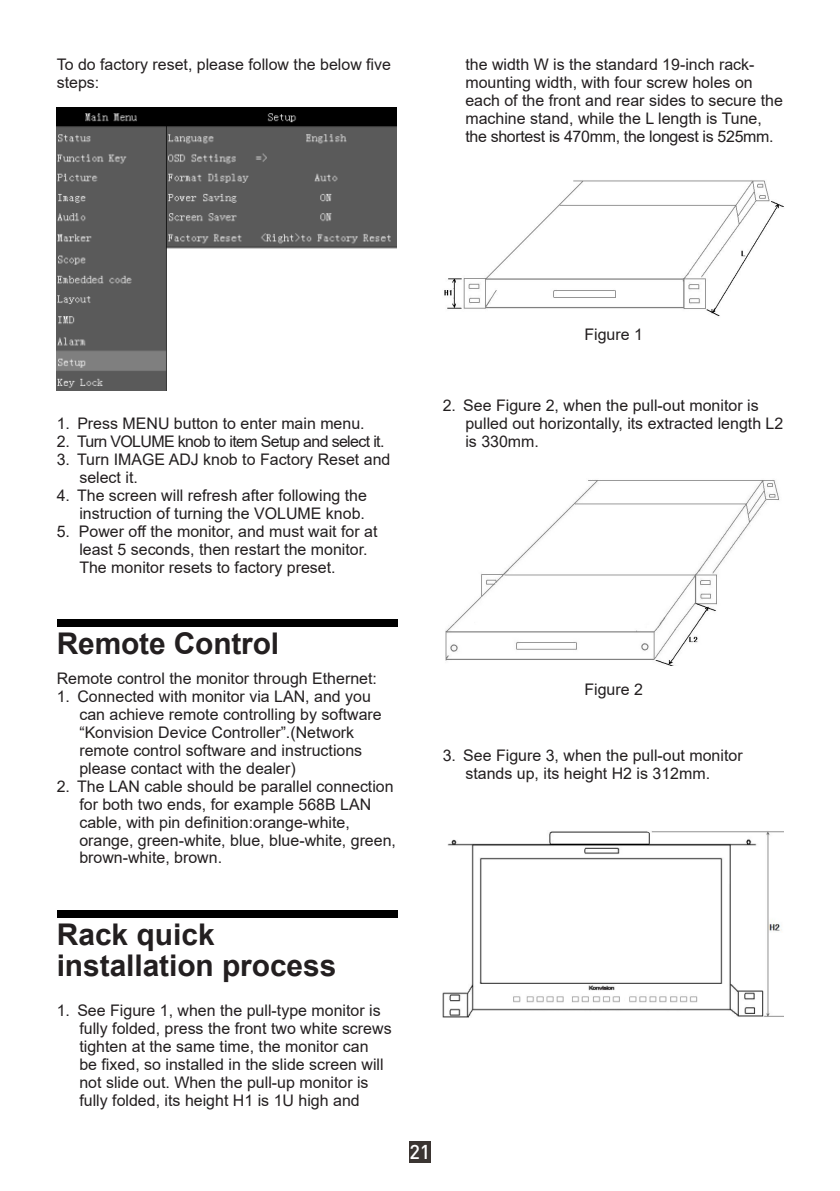
<style>
.page{position:relative;width:840px;height:1191px;background:#fff}
.page>*{position:absolute;margin:0;border:0;box-sizing:border-box;transform-origin:0 0}
.章{font:700 29.8px/31.8px "Arial";letter-spacing:-.005em;color:#231f20}
.t1{font:500 19.8px "DIN Pro";color:#fff}
.t2{font:16px/18px "Arial";color:#231f20}
.t3{font:16px "Arial";letter-spacing:-.04em;color:#231f20}
.t4{font:16px "Arial";letter-spacing:-.02em;color:#231f20}
</style>
<div class="page">
<div style="left:409px;top:1140px;width:21px;height:22px;background:#3b3532"></div>
<div style="left:57px;top:619px;width:340px;height:7px;background:#000"></div>
<div style="left:57px;top:910px;width:340px;height:7px;background:#000"></div>
<img style="left:57px;top:108px;width:339px;height:282px">
<img style="left:444px;top:180px;width:340px;height:137px">
<img style="left:445px;top:480px;width:334px;height:186px">
<img style="left:442px;top:831px;width:340px;height:187px">
<p class="t2" style="left:57px;top:56px;width:336px">To do factory reset, please follow the below five steps:</p>
<p class="t2" style="left:465px;top:56px;width:290px">the width W is the standard 19-inch rack-</p>
<p class="t2" style="left:465px;top:74px;width:289px">mounting width, with four screw holes on</p>
<p class="t2" style="left:465px;top:92px;width:319px">each of the front and rear sides to secure the</p>
<p class="t2" style="left:465px;top:109px;width:298px">machine stand, while the L length is Tune,</p>
<p class="t4" style="left:465px;top:125px;width:309px">the shortest is 470mm, the longest is 525mm.</p>
<p class="t2" style="left:57px;top:414px;width:309px">1. Press MENU button to enter main menu.</p>
<p class="t3" style="left:57px;top:430px;width:329px">2. Turn VOLUME knob to item Setup and select it.</p>
<p class="t2" style="left:57px;top:450px;width:335px">3. Turn IMAGE ADJ knob to Factory Reset and</p>
<p class="t2" style="left:79px;top:468px;width:60px">select it.</p>
<p class="t2" style="left:57px;top:486px;width:311px">4. The screen will refresh after following the</p>
<p class="t2" style="left:79px;top:504px;width:287px">instruction of turning the VOLUME knob.</p>
<p class="t2" style="left:57px;top:522px;width:322px">5. Power off the monitor, and must wait for at</p>
<p class="t2" style="left:79px;top:540px;width:289px">least 5 seconds, then restart the monitor.</p>
<p class="t2" style="left:79px;top:558px;width:258px">The monitor resets to factory preset.</p>
<p class="章" style="left:57px;top:627px;width:224px">Remote Control</p>
<p class="t2" style="left:57px;top:669px;width:321px">Remote control the monitor through Ethernet:</p>
<p class="t2" style="left:57px;top:687px;width:315px">1. Connected with monitor via LAN, and you</p>
<p class="t2" style="left:79px;top:705px;width:304px">can achieve remote controlling by software</p>
<p class="t2" style="left:79px;top:723px;width:276px">“Konvision Device Controller”.(Network</p>
<p class="t2" style="left:79px;top:741px;width:284px">remote control software and instructions</p>
<p class="t2" style="left:79px;top:759px;width:218px">please contact with the dealer)</p>
<p class="t2" style="left:57px;top:777px;width:338px">2. The LAN cable should be parallel connection</p>
<p class="t2" style="left:79px;top:795px;width:293px">for both two ends, for example 568B LAN</p>
<p class="t2" style="left:79px;top:813px;width:272px">cable, with pin definition:orange-white,</p>
<p class="t2" style="left:79px;top:830px;width:318px">orange, green-white, blue, blue-white, green,</p>
<p class="t2" style="left:79px;top:848px;width:144px">brown-white, brown.</p>
<p class="t2" style="left:584px;top:325px;width:60px">Figure 1</p>
<p class="t2" style="left:442px;top:396px;width:317px">2. See Figure 2, when the pull-out monitor is</p>
<p class="t2" style="left:465px;top:414px;width:319px">pulled out horizontally, its extracted length L2</p>
<p class="t2" style="left:465px;top:432px;width:75px">is 330mm.</p>
<p class="t2" style="left:584px;top:680px;width:60px">Figure 2</p>
<p class="t2" style="left:442px;top:746px;width:301px">3. See Figure 3, when the pull-out monitor</p>
<p class="t2" style="left:465px;top:764px;width:246px">stands up, its height H2 is 312mm.</p>
<p class="章" style="left:57px;top:918px;width:281px">Rack quick installation process</p>
<p class="t2" style="left:57px;top:1001px;width:325px">1. See Figure 1, when the pull-type monitor is</p>
<p class="t2" style="left:79px;top:1019px;width:313px">fully folded, press the front two white screws</p>
<p class="t2" style="left:79px;top:1037px;width:290px">tighten at the same time, the monitor can</p>
<p class="t2" style="left:79px;top:1055px;width:305px">be fixed, so installed in the slide screen will</p>
<p class="t2" style="left:79px;top:1072px;width:290px">not slide out. When the pull-up monitor is</p>
<p class="t2" style="left:79px;top:1090px;width:281px">fully folded, its height H1 is 1U high and</p>
<p class="t1" style="left:409px;top:1138px;width:23px">21</p>
</div>
